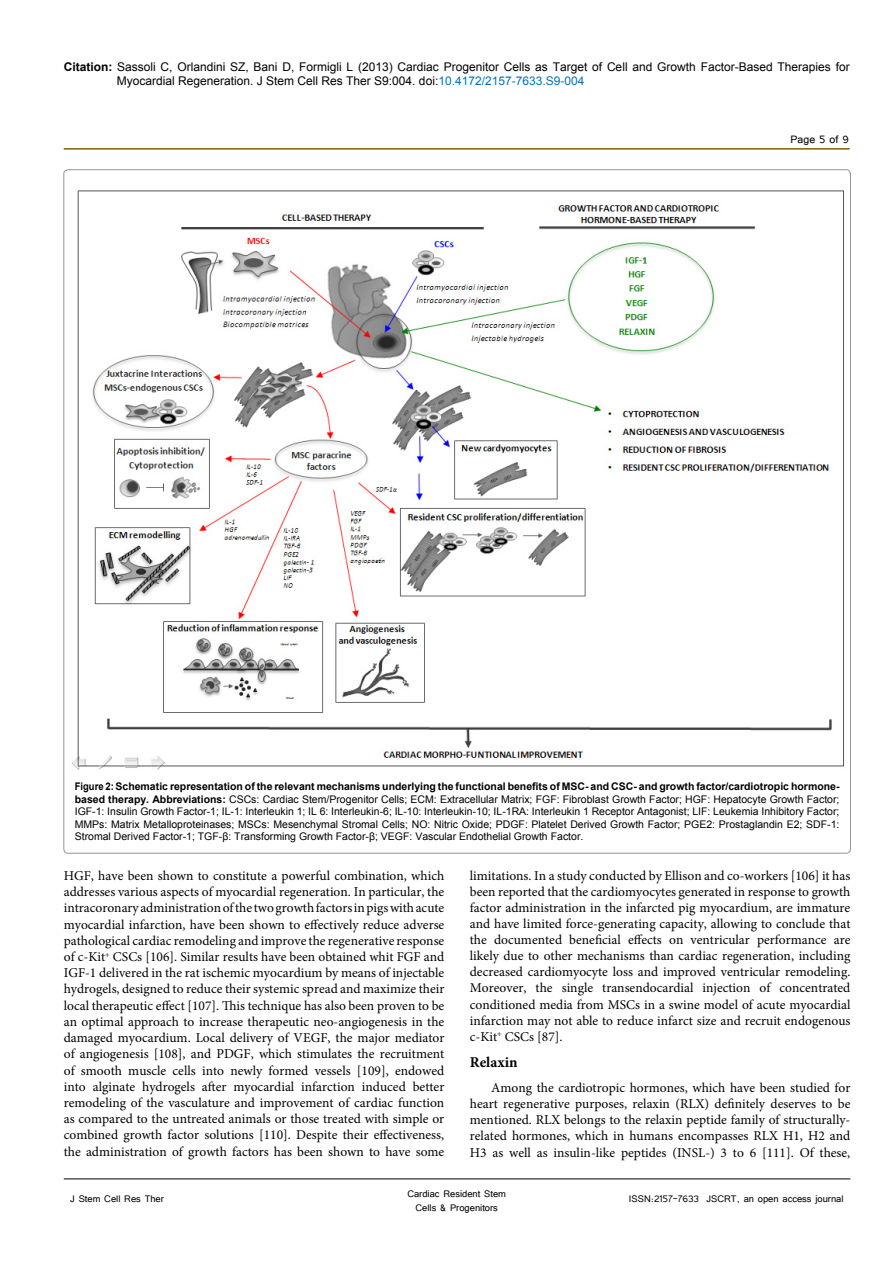
<style>
.page{position:relative;width:893px;height:1263px;background:#fff}
.page>*{position:absolute;margin:0;border:0;box-sizing:border-box;transform-origin:0 0}
.t1{font:700 15px "Minion Pro";color:#000}
.t2{font:13.5px/16.2px "Minion Pro";color:#000;text-align:justify}
.t3{font:13.5px "Tunga";color:#000}
.t4{font:12px/14.4px "Arial";color:#000}
.t5{font:12px/14.4px "Tunga";color:#000;text-align:center}
.t6{font:10.5px/12.6px "Arial";color:#000;text-align:justify}
.s1{font-weight:700}
.s2{color:#0072bc}
</style>
<div class="page">
<hr style="left:64px;top:148px;width:786px;height:2px;background:#7f5d00">
<hr style="left:64px;top:1179px;width:786px;height:1px;background:#000">
<img style="left:72px;top:190px;width:772px;height:580px">
<p class="t4" style="left:117px;top:60px;width:734px;text-indent:-53px"><span class="s1">Citation:</span> Sassoli C, Orlandini SZ, Bani D, Formigli L (2013) Cardiac Progenitor Cells as Target of Cell and Growth Factor-Based Therapies for<br>Myocardial Regeneration. J Stem Cell Res Ther S9:004. doi:<span class="s2">10.4172/2157-7633.S9-004</span></p>
<p class="t3" style="left:791px;top:131px;width:60px">Page 5 of 9</p>
<p class="t6" style="left:75px;top:780px;width:766px"><span class="s1">Figure 2: Schematic representation of the relevant mechanisms underlying the functional benefits of MSC- and CSC- and growth factor/cardiotropic hormone&shy;based therapy. Abbreviations:</span> CSCs: Cardiac Stem/Progenitor Cells; ECM: Extracellular Matrix; FGF: Fibroblast Growth Factor; HGF: Hepatocyte Growth Factor; IGF-1: Insulin Growth Factor-1; IL-1: Interleukin 1; IL 6: Interleukin-6; IL-10: Interleukin-10; IL-1RA: Interleukin 1 Receptor Antagonist; LIF: Leukemia Inhibitory Factor; MMPs: Matrix Metalloproteinases; MSCs: Mesenchymal Stromal Cells; NO: Nitric Oxide; PDGF: Platelet Derived Growth Factor; PGE2: Prostaglandin E2; SDF-1:<br>Stromal Derived Factor-1; TGF-β: Transforming Growth Factor-β; VEGF: Vascular Endothelial Growth Factor.</p>
<p class="t2" style="left:64px;top:868px;width:382px">HGF, have been shown to constitute a powerful combination, which addresses various aspects of myocardial regeneration. In particular, the intracoronary administration of the two growth factors in pigs with acute myocardial infarction, have been shown to effectively reduce adverse pathological cardiac remodeling and improve the regenerative response of c-Kit<sup>+</sup> CSCs [106]. Similar results have been obtained whit FGF and IGF-1 delivered in the rat ischemic myocardium by means of injectable hydrogels, designed to reduce their systemic spread and maximize their local therapeutic effect [107]. This technique has also been proven to be an optimal approach to increase therapeutic neo-angiogenesis in the damaged myocardium. Local delivery of VEGF, the major mediator of angiogenesis [108], and PDGF, which stimulates the recruitment of smooth muscle cells into newly formed vessels [109], endowed into alginate hydrogels after myocardial infarction induced better remodeling of the vasculature and improvement of cardiac function as compared to the untreated animals or those treated with simple or combined growth factor solutions [110]. Despite their effectiveness, the administration of growth factors has been shown to have some</p>
<p class="t2" style="left:470px;top:868px;width:382px">limitations. In a study conducted by Ellison and co-workers [106] it has been reported that the cardiomyocytes generated in response to growth factor administration in the infarcted pig myocardium, are immature and have limited force-generating capacity, allowing to conclude that the documented beneficial effects on ventricular performance are likely due to other mechanisms than cardiac regeneration, including decreased cardiomyocyte loss and improved ventricular remodeling.<br>Moreover, the single transendocardial injection of concentrated conditioned media from MSCs in a swine model of acute myocardial infarction may not able to reduce infarct size and recruit endogenous c-Kit<sup>+</sup> CSCs [87].</p>
<p class="t1" style="left:470px;top:1052px;width:49px">Relaxin</p>
<p class="t2" style="left:470px;top:1079px;width:382px;text-indent:21px">Among the cardiotropic hormones, which have been studied for heart regenerative purposes, relaxin (RLX) definitely deserves to be mentioned. RLX belongs to the relaxin peptide family of structurally&shy;related hormones, which in humans encompasses RLX H1, H2 and H3 as well as insulin-like peptides (INSL-) 3 to 6 [111]. Of these,</p>
<p class="t5" style="left:407px;top:1186px;width:100px">Cardiac Resident Stem<br>Cells &amp; Progenitors</p>
<p class="t5" style="left:70px;top:1190px;width:95px">J Stem Cell Res Ther</p>
<p class="t5" style="left:629px;top:1190px;width:216px">ISSN:2157-7633 JSCRT, an open access journal</p>
</div>
